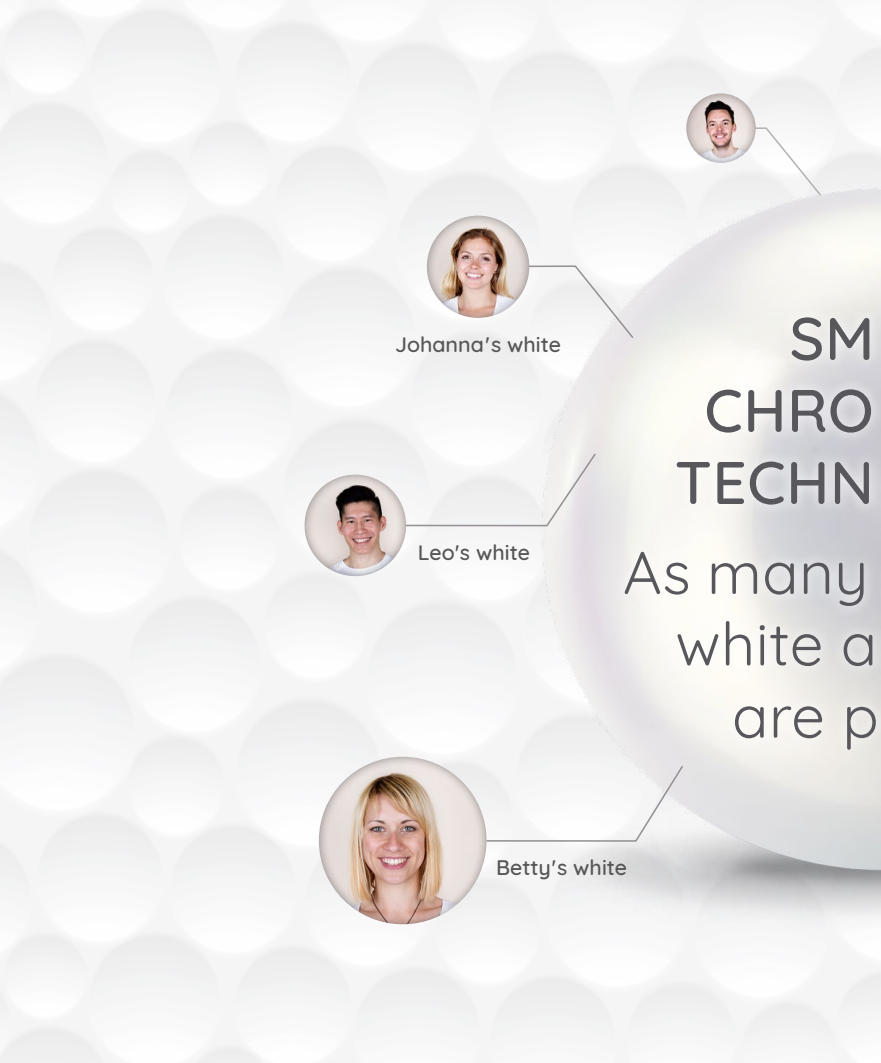
<style>
.page{position:relative;width:881px;height:1063px;background:#fff}
.page>*{position:absolute;margin:0;border:0;box-sizing:border-box;transform-origin:0 0}
.t1{font:60px "Quicksand";letter-spacing:.01em;color:#58575c}
.t2{font:500 60px/72px "Quicksand";letter-spacing:.01em;color:#58575c;text-align:right}
.t3{font:500 21.45px "Quicksand";color:#565656}
</style>
<div class="page">
<svg style="left:739px;top:127px;width:87px;height:49px"></svg>
<div style="left:685px;top:93px;width:72px;height:72px;background:#000;opacity:.45"></div>
<svg style="left:527px;top:265px;width:107px;height:75px"></svg>
<svg style="left:488px;top:764px;width:196px;height:79px"></svg>
<div style="left:426px;top:215px;width:105px;height:105px;background:#000;opacity:.45"></div>
<div style="left:317px;top:757px;width:171px;height:169px;background:#000;opacity:.45"></div>
<svg style="left:378px;top:452px;width:219px;height:75px"></svg>
<div style="left:304px;top:474px;width:103px;height:105px;background:#000;opacity:.45"></div>
<div style="left:721px;top:681px;width:159px;height:82px;background:#fff;opacity:.75"></div>
<div style="left:664px;top:608px;width:216px;height:72px;background:#fff;opacity:.75"></div>
<div style="left:611px;top:536px;width:269px;height:83px;background:#fff;opacity:.75"></div>
<div style="left:663px;top:304px;width:217px;height:214px;background:#fff;opacity:.75"></div>
<p class="t3" style="left:395px;top:327px;width:167px">Johanna's white</p>
<p class="t3" style="left:417px;top:535px;width:114px">Leo's white</p>
<h1 class="t2" style="left:674px;top:297px;width:201px">SM<br>CHRO<br>TECHN</h1>
<h1 class="t1" style="left:622px;top:526px;width:247px">As many</h1>
<h1 class="t1" style="left:675px;top:597px;width:203px">white a</h1>
<h1 class="t1" style="left:732px;top:670px;width:148px">are p</h1>
<p class="t3" style="left:496px;top:850px;width:132px">Betty's white</p>
</div>
